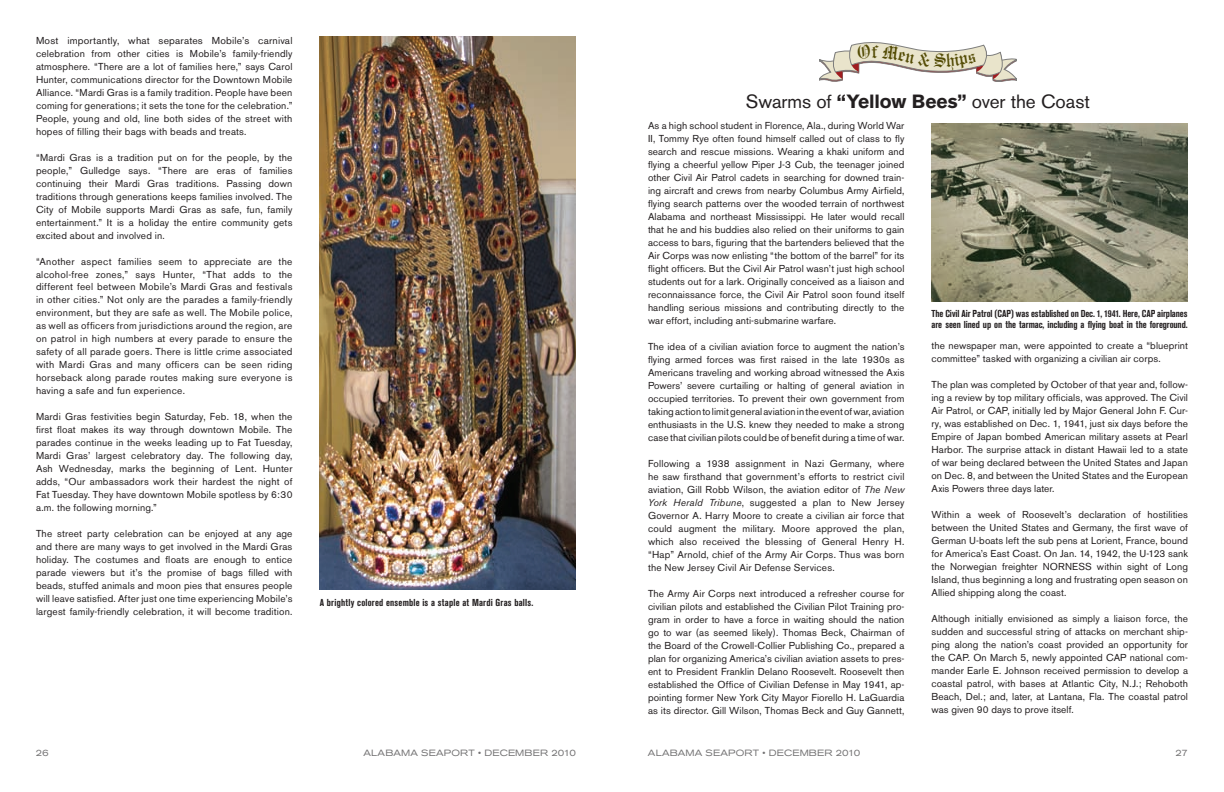
<style>
.page{position:relative;width:1224px;height:792px;background:#fff}
.page>*{position:absolute;margin:0;border:0;box-sizing:border-box;transform-origin:0 0}
.t1{font:19.2px "Engravers Old English BT";color:#544c05}
.t2{font:19px "Akzidenz Grotesk BE";color:#231f20}
.t3{font:10px/13px "Akzidenz Grotesk BE";letter-spacing:.01em;color:#231f20;text-align:justify}
.t4{font:700 condensed 10px/11px "Akzidenz Grotesk BE";letter-spacing:-.005em;color:#231f20}
.t5{font:700 condensed 10px "Akzidenz Grotesk BE";letter-spacing:.02em;color:#231f20}
.t6{font:expanded 9px "Akzidenz Grotesk BE";letter-spacing:.015em;color:#727172}
.s1{font-weight:700}
.s2{font-style:italic}
</style>
<div class="page">
<img style="left:320px;top:36px;width:256px;height:554px">
<img style="left:932px;top:123px;width:256px;height:179px">
<svg style="left:819px;top:42px;width:198px;height:40px"></svg>
<p class="t3" style="left:36px;top:34px;width:258px">Most importantly, what separates Mobile’s carnival celebration from other cities is Mobile’s family-friendly atmosphere. “There are a lot of families here,” says Carol Hunter, communications director for the Downtown Mobile Alliance. “Mardi Gras is a family tradition. People have been coming for generations; it sets the tone for the celebration.” People, young and old, line both sides of the street with hopes of filling their bags with beads and treats.</p>
<p class="t3" style="left:36px;top:151px;width:258px">“Mardi Gras is a tradition put on for the people, by the people,” Gulledge says. “There are eras of families continuing their Mardi Gras traditions. Passing down traditions through generations keeps families involved. The City of Mobile supports Mardi Gras as safe, fun, family entertainment.” It is a holiday the entire community gets excited about and involved in.</p>
<p class="t3" style="left:36px;top:255px;width:258px">“Another aspect families seem to appreciate are the alcohol-free zones,” says Hunter, “That adds to the different feel between Mobile’s Mardi Gras and festivals in other cities.” Not only are the parades a family-friendly environment, but they are safe as well. The Mobile police, as well as officers from jurisdictions around the region, are on patrol in high numbers at every parade to ensure the safety of all parade goers. There is little crime associated with Mardi Gras and many officers can be seen riding horseback along parade routes making sure everyone is having a safe and fun experience.</p>
<p class="t3" style="left:36px;top:411px;width:258px">Mardi Gras festivities begin Saturday, Feb. 18, when the first float makes its way through downtown Mobile. The parades continue in the weeks leading up to Fat Tuesday, Mardi Gras’ largest celebratory day. The following day, Ash Wednesday, marks the beginning of Lent. Hunter adds, “Our ambassadors work their hardest the night of Fat Tuesday. They have downtown Mobile spotless by 6:30 a.m. the following morning.”</p>
<p class="t3" style="left:36px;top:528px;width:258px">The street party celebration can be enjoyed at any age and there are many ways to get involved in the Mardi Gras holiday. The costumes and floats are enough to entice parade viewers but it’s the promise of bags filled with beads, stuffed animals and moon pies that ensures people will leave satisfied. After just one time experiencing Mobile’s largest family-friendly celebration, it will become tradition.</p>
<p class="t5" style="left:320px;top:597px;width:215px">A brightly colored ensemble is a staple at Mardi Gras balls.</p>
<p class="t6" style="left:36px;top:748px;width:14px">26</p>
<p class="t6" style="left:364px;top:748px;width:214px">ALABAMA SEAPORT • DECEMBER 2010</p>
<p class="t1" style="left:933px;top:49px;width:14px">S</p>
<p class="t2" style="left:746px;top:90px;width:346px">Swarms of <span class="s1">“Yellow Bees”</span> over the Coast</p>
<p class="t3" style="left:648px;top:119px;width:258px">As a high school student in Florence, Ala., during World War II, Tommy Rye often found himself called out of class to fly search and rescue missions. Wearing a khaki uniform and flying a cheerful yellow Piper J-3 Cub, the teenager joined other Civil Air Patrol cadets in searching for downed train&shy;ing aircraft and crews from nearby Columbus Army Airfield, flying search patterns over the wooded terrain of northwest Alabama and northeast Mississippi. He later would recall that he and his buddies also relied on their uniforms to gain access to bars, figuring that the bartenders believed that the Air Corps was now enlisting “the bottom of the barrel” for its flight officers. But the Civil Air Patrol wasn’t just high school students out for a lark. Originally conceived as a liaison and reconnaissance force, the Civil Air Patrol soon found itself handling serious missions and contributing directly to the war effort, including anti-submarine warfare.</p>
<p class="t3" style="left:648px;top:340px;width:258px">The idea of a civilian aviation force to augment the nation’s flying armed forces was first raised in the late 1930s as Americans traveling and working abroad witnessed the Axis Powers’ severe curtailing or halting of general aviation in occupied territories. To prevent their own government from taking action to limit general aviation in the event of war, aviation enthusiasts in the U.S. knew they needed to make a strong case that civilian pilots could be of benefit during a time of war.</p>
<p class="t3" style="left:648px;top:457px;width:258px">Following a 1938 assignment in Nazi Germany, where he saw firsthand that government’s efforts to restrict civil aviation, Gill Robb Wilson, the aviation editor of <span class="s2">The New York Herald Tribune</span>, suggested a plan to New Jersey Governor A. Harry Moore to create a civilian air force that could augment the military. Moore approved the plan, which also received the blessing of General Henry H. “Hap” Arnold, chief of the Army Air Corps. Thus was born the New Jersey Civil Air Defense Services.</p>
<p class="t3" style="left:648px;top:587px;width:258px">The Army Air Corps next introduced a refresher course for civilian pilots and established the Civilian Pilot Training pro&shy;gram in order to have a force in waiting should the nation go to war (as seemed likely). Thomas Beck, Chairman of the Board of the Crowell-Collier Publishing Co., prepared a plan for organizing America’s civilian aviation assets to pres&shy;ent to President Franklin Delano Roosevelt. Roosevelt then established the Office of Civilian Defense in May 1941, ap&shy;pointing former New York City Mayor Fiorello H. LaGuardia as its director. Gill Wilson, Thomas Beck and Guy Gannett,</p>
<p class="t4" style="left:932px;top:308px;width:258px">The Civil Air Patrol (CAP) was established on Dec. 1, 1941. Here, CAP airplanes are seen lined up on the tarmac, including a flying boat in the foreground.</p>
<p class="t3" style="left:932px;top:339px;width:258px">the newspaper man, were appointed to create a “blueprint committee” tasked with organizing a civilian air corps.</p>
<p class="t3" style="left:932px;top:378px;width:258px">The plan was completed by October of that year and, follow&shy;ing a review by top military officials, was approved. The Civil Air Patrol, or CAP, initially led by Major General John F. Cur&shy;ry, was established on Dec. 1, 1941, just six days before the Empire of Japan bombed American military assets at Pearl Harbor. The surprise attack in distant Hawaii led to a state of war being declared between the United States and Japan on Dec. 8, and between the United States and the European Axis Powers three days later.</p>
<p class="t3" style="left:932px;top:508px;width:258px">Within a week of Roosevelt’s declaration of hostilities between the United States and Germany, the first wave of German U-boats left the sub pens at Lorient, France, bound for America’s East Coast. On Jan. 14, 1942, the U-123 sank the Norwegian freighter NORNESS within sight of Long Island, thus beginning a long and frustrating open season on Allied shipping along the coast.</p>
<p class="t3" style="left:932px;top:612px;width:258px">Although initially envisioned as simply a liaison force, the sudden and successful string of attacks on merchant ship&shy;ping along the nation’s coast provided an opportunity for the CAP. On March 5, newly appointed CAP national com&shy;mander Earle E. Johnson received permission to develop a coastal patrol, with bases at Atlantic City, N.J.; Rehoboth Beach, Del.; and, later, at Lantana, Fla. The coastal patrol was given 90 days to prove itself.</p>
<p class="t6" style="left:648px;top:748px;width:214px">ALABAMA SEAPORT • DECEMBER 2010</p>
<p class="t6" style="left:1176px;top:748px;width:14px">27</p>
</div>
